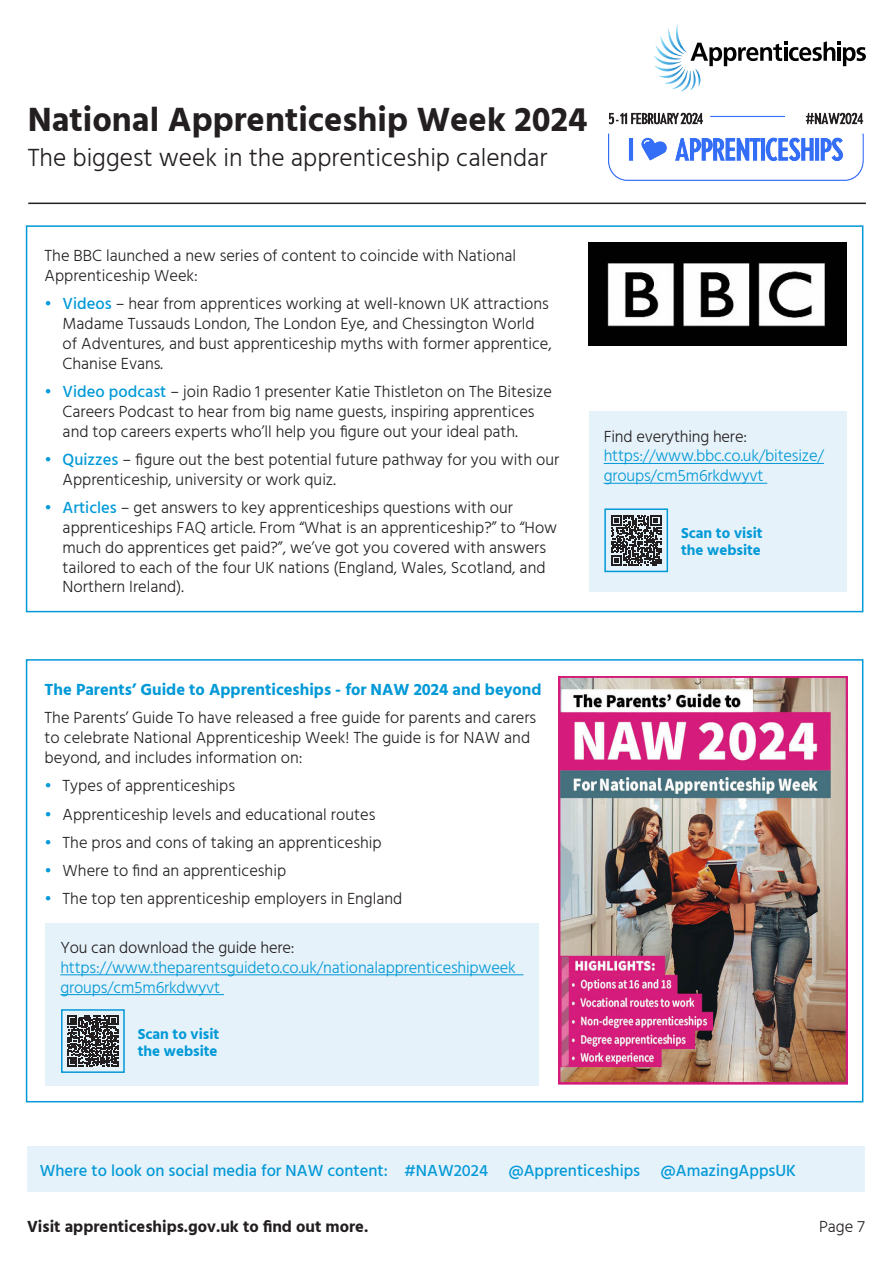
<style>
.page{position:relative;width:893px;height:1263px;background:#fff}
.page>*{position:absolute;margin:0;border:0;box-sizing:border-box;transform-origin:0 0}
.Page_title_heading{font:700 34.5px "Hind";color:#231f20}
.Page_title_heading-2{font:300 25.5px "Hind";color:#231f20}
.t1{font:300 16.5px/19.8px "Hind";color:#231f20}
.t2{font:300 16.5px/19.8px "Hind";letter-spacing:-.01em;color:#0199d7}
.t3{font:500 16.5px "Hind";color:#0199d7}
.t4{font:700 16.5px "Hind";color:#0199d7}
.t5{font:700 16.5px "Hind";color:#231f20}
.t6{font:700 15px/16.5px "Hind";color:#0199d7}
.s1{color:#0199d7}
.s2{font-weight:500;color:#0199d7}
</style>
<div class="page">
<svg style="left:653px;top:23px;width:213px;height:68px"></svg>
<hr style="left:837px;top:47px;width:4px;height:14px;background:#000001">
<hr style="left:28px;top:203px;width:838px;height:1px;background:#231f20">
<img style="left:608px;top:112px;width:256px;height:68px">
<div style="left:26px;top:225px;width:837px;height:387px;border:2px solid #0199d7"></div>
<div style="left:589px;top:411px;width:258px;height:181px;background:#e6f2fa"></div>
<svg style="left:611px;top:515px;width:50px;height:50px"></svg>
<div style="left:604px;top:508px;width:64px;height:64px;border:2px solid #0199d7"></div>
<hr style="left:604px;top:463px;width:220px;height:1px;background:#0199d7">
<hr style="left:604px;top:483px;width:163px;height:1px;background:#0199d7">
<img style="left:589px;top:242px;width:258px;height:103px">
<div style="left:26px;top:659px;width:837px;height:443px;border:2px solid #0199d7"></div>
<div style="left:46px;top:923px;width:493px;height:162px;background:#e6f2fa"></div>
<svg style="left:67px;top:1015px;width:51px;height:52px"></svg>
<div style="left:61px;top:1009px;width:64px;height:64px;border:2px solid #0199d7"></div>
<hr style="left:60px;top:974px;width:463px;height:1px;background:#0199d7">
<hr style="left:60px;top:994px;width:164px;height:1px;background:#0199d7">
<img style="left:559px;top:676px;width:288px;height:408px">
<div style="left:27px;top:1146px;width:838px;height:45px;background:#e6f2fa"></div>
<p class="Page_title_heading" style="left:28px;top:99px;width:561px">National Apprenticeship Week 2024</p>
<p class="Page_title_heading-2" style="left:28px;top:140px;width:521px">The biggest week in the apprenticeship calendar</p>
<p class="t1" style="left:45px;top:247px;width:473px">The BBC launched a new series of content to coincide with National<br>Apprenticeship Week:</p>
<p class="t1" style="left:63px;top:295px;width:491px;text-indent:-18px"><span class="s1">•</span> <span class="s2">Videos</span> – hear from apprentices working at well-known UK attractions Madame Tussauds London, The London Eye, and Chessington World of Adventures, and bust apprenticeship myths with former apprentice, Chanise Evans.</p>
<p class="t1" style="left:63px;top:383px;width:491px;text-indent:-18px"><span class="s1">•</span> <span class="s2">Video podcast</span> – join Radio 1 presenter Katie Thistleton on The Bitesize<br>Careers Podcast to hear from big name guests, inspiring apprentices and top careers experts who’ll help you figure out your ideal path.</p>
<p class="t1" style="left:63px;top:450px;width:498px;text-indent:-18px"><span class="s1">•</span> <span class="s2">Quizzes</span> – figure out the best potential future pathway for you with our<br>Apprenticeship, university or work quiz.</p>
<p class="t1" style="left:63px;top:499px;width:496px;text-indent:-18px"><span class="s1">•</span> <span class="s2">Articles</span> – get answers to key apprenticeships questions with our apprenticeships FAQ article. From “What is an apprenticeship?” to “How much do apprentices get paid?”, we’ve got you covered with answers tailored to each of the four UK nations (England, Wales, Scotland, and Northern Ireland).</p>
<p class="t1" style="left:604px;top:427px;width:145px">Find everything here:</p>
<p class="t2" style="left:604px;top:447px;width:222px">https://www.bbc.co.uk/bitesize/ groups/cm5m6rkdwyvt</p>
<p class="t6" style="left:681px;top:525px;width:83px">Scan to visit the website</p>
<p class="t4" style="left:45px;top:680px;width:498px">The Parents’ Guide to Apprenticeships - for NAW 2024 and beyond</p>
<p class="t1" style="left:45px;top:709px;width:493px">The Parents’ Guide To have released a free guide for parents and carers to celebrate National Apprenticeship Week! The guide is for NAW and beyond, and includes information on:</p>
<p class="t1" style="left:45px;top:777px;width:192px"><span class="s1">•</span> Types of apprenticeships</p>
<p class="t1" style="left:45px;top:805px;width:332px"><span class="s1">•</span> Apprenticeship levels and educational routes</p>
<p class="t1" style="left:45px;top:833px;width:338px"><span class="s1">•</span> The pros and cons of taking an apprenticeship</p>
<p class="t1" style="left:45px;top:862px;width:243px"><span class="s1">•</span> Where to find an apprenticeship</p>
<p class="t1" style="left:45px;top:890px;width:359px"><span class="s1">•</span> The top ten apprenticeship employers in England</p>
<p class="t1" style="left:60px;top:938px;width:236px">You can download the guide here:</p>
<p class="t2" style="left:60px;top:958px;width:457px">https://www.theparentsguideto.co.uk/nationalapprenticeshipweek groups/cm5m6rkdwyvt</p>
<p class="t6" style="left:138px;top:1026px;width:83px">Scan to visit the website</p>
<p class="t3" style="left:40px;top:1159px;width:758px">Where to look on social media for NAW content: #NAW2024 @Apprenticeships @AmazingAppsUK</p>
<p class="t5" style="left:27px;top:1217px;width:343px">Visit apprenticeships.gov.uk to find out more.</p>
<p class="t1" style="left:819px;top:1218px;width:47px">Page 7</p>
</div>
